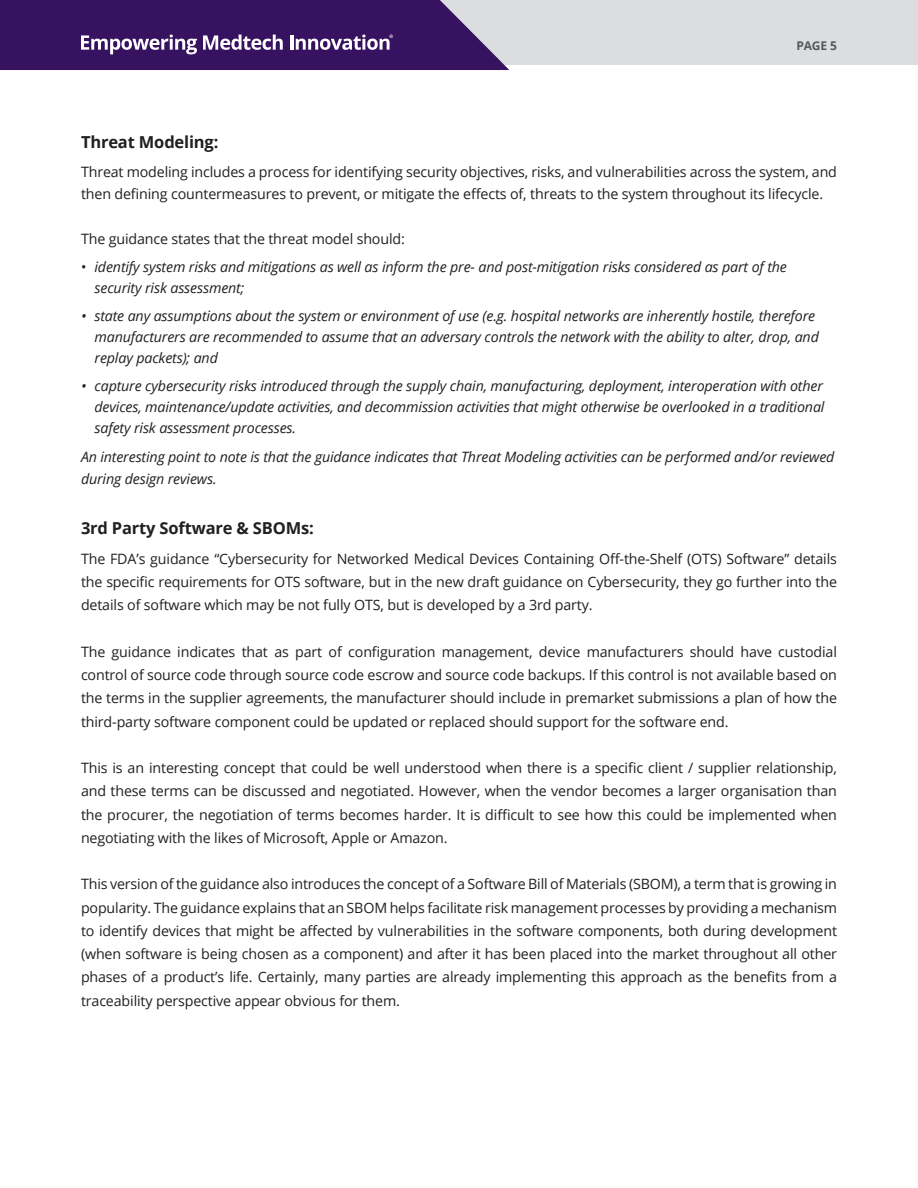
<style>
.page{position:relative;width:918px;height:1188px;background:#fff}
.page>*{position:absolute;margin:0;border:0;box-sizing:border-box;transform-origin:0 0}
.t1{font:700 16.5px "Open Sans";letter-spacing:-.01em;color:#231f20}
.Body_Copy_Main{font:14.25px/23.2px "Open Sans";letter-spacing:-.01em;color:#231f20;text-align:justify}
.Body_Main_-_Bullets{font:italic 14.25px/21px "Open Sans";letter-spacing:-.01em;color:#231f20}
.t2{font:700 12px "Open Sans";color:#57585a}
.s1{font-style:normal}
</style>
<div class="page">
<div style="left:0;top:0;width:918px;height:65px;background:#dcdddf"></div>
<svg style="left:0;top:0;width:509px;height:70px"></svg>
<p class="t2" style="left:796px;top:38px;width:42px">PAGE 5</p>
<h2 class="t1" style="left:81px;top:130px;width:139px">Threat Modeling:</h2>
<p class="Body_Copy_Main" style="left:81px;top:160px;width:758px;line-height:22.5px">Threat modeling includes a process for identifying security objectives, risks, and vulnerabilities across the system, and then defining countermeasures to prevent, or mitigate the effects of, threats to the system throughout its lifecycle.</p>
<p class="Body_Copy_Main" style="left:81px;top:227px;width:325px">The guidance states that the threat model should:</p>
<p class="Body_Main_-_Bullets" style="left:94px;top:256px;width:694px;text-indent:-14px"><span class="s1">•</span> identify system risks and mitigations as well as inform the pre- and post-mitigation risks considered as part of the security risk assessment;</p>
<p class="Body_Main_-_Bullets" style="left:94px;top:305px;width:726px;text-indent:-14px">• state any assumptions about the system or environment of use (e.g. hospital networks are inherently hostile, therefore manufacturers are recommended to assume that an adversary controls the network with the ability to alter, drop, and replay packets); and</p>
<p class="Body_Main_-_Bullets" style="left:94px;top:375px;width:732px;text-align:justify;text-indent:-14px">• capture cybersecurity risks introduced through the supply chain, manufacturing, deployment, interoperation with other devices, maintenance/update activities, and decommission activities that might otherwise be overlooked in a traditional safety risk assessment processes.</p>
<p class="Body_Main_-_Bullets" style="left:81px;top:445px;width:755px;line-height:22.5px">An interesting point to note is that the guidance indicates that Threat Modeling activities can be performed and/or reviewed during design reviews.</p>
<h2 class="t1" style="left:81px;top:516px;width:234px">3rd Party Software &amp; SBOMs:</h2>
<p class="Body_Copy_Main" style="left:81px;top:547px;width:758px">The FDA’s guidance “Cybersecurity for Networked Medical Devices Containing Off-the-Shelf (OTS) Software” details the specific requirements for OTS software, but in the new draft guidance on Cybersecurity, they go further into the details of software which may be not fully OTS, but is developed by a 3rd party.</p>
<p class="Body_Copy_Main" style="left:81px;top:640px;width:758px">The guidance indicates that as part of configuration management, device manufacturers should have custodial control of source code through source code escrow and source code backups. If this control is not available based on the terms in the supplier agreements, the manufacturer should include in premarket submissions a plan of how the third-party software component could be updated or replaced should support for the software end.</p>
<p class="Body_Copy_Main" style="left:81px;top:756px;width:758px">This is an interesting concept that could be well understood when there is a specific client / supplier relationship, and these terms can be discussed and negotiated. However, when the vendor becomes a larger organisation than the procurer, the negotiation of terms becomes harder. It is difficult to see how this could be implemented when negotiating with the likes of Microsoft, Apple or Amazon.</p>
<p class="Body_Copy_Main" style="left:81px;top:872px;width:758px">This version of the guidance also introduces the concept of a Software Bill of Materials (SBOM), a term that is growing in popularity. The guidance explains that an SBOM helps facilitate risk management processes by providing a mechanism to identify devices that might be affected by vulnerabilities in the software components, both during development (when software is being chosen as a component) and after it has been placed into the market throughout all other phases of a product’s life. Certainly, many parties are already implementing this approach as the benefits from a traceability perspective appear obvious for them.</p>
</div>
